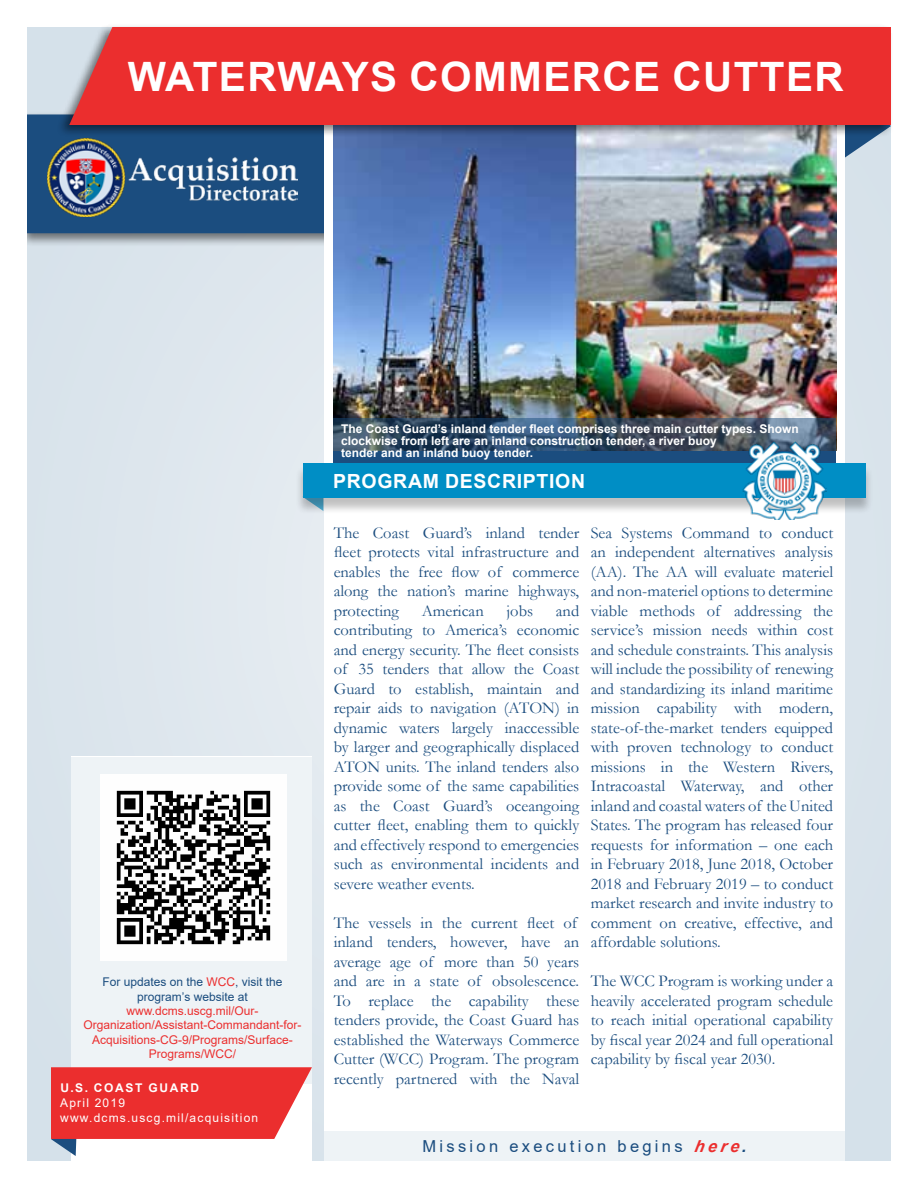
<style>
.page{position:relative;width:918px;height:1188px;background:#fff}
.page>*{position:absolute;margin:0;border:0;box-sizing:border-box;transform-origin:0 0}
.t1{font:700 40.5px "Arial";letter-spacing:.035em;color:#fff}
.t2{font:700 19.5px "Arial";letter-spacing:.035em;color:#fff}
.t3{font:16.5px/19.5px "Garamond";color:#1b4d7f;text-align:justify}
.t4{font:16.5px "Arial";letter-spacing:.2em;color:#1b4d7f}
.t5{font:700 12px/12px "Arial";color:#fff}
.t6{font:12px/14.4px "Arial";color:#eb2e2e;text-align:center}
.t7{font:12px/14.4px "Arial";color:#1b4d7f;text-align:center}
.t8{font:12px/15px "Arial";letter-spacing:.1em;color:#fff}
.t9{font:700 12px "Arial";letter-spacing:.135em;color:#fff}
.s1{color:#eb2e2e}
.s2{font-weight:700;font-style:italic;color:#eb2e2e}
.s3{font-weight:700;font-style:italic}
</style>
<div class="page">
<div style="left:27px;top:27px;width:864px;height:1134px;background:#dbe5ec"></div>
<div style="left:18px;top:111px;width:397px;height:136px;background:#000;opacity:.5"></div>
<div style="left:27px;top:114px;width:297px;height:119px;background:#1b4d7f"></div>
<img style="left:48px;top:138px;width:250px;height:78px">
<svg style="left:845px;top:137px;width:30px;height:21px"></svg>
<div style="left:324px;top:114px;width:521px;height:1053px;background:#fff"></div>
<img style="left:334px;top:137px;width:502px;height:281px">
<div style="left:71px;top:757px;width:241px;height:326px;background:#eef3f6"></div>
<div style="left:57px;top:23px;width:837px;height:114px;background:#000;opacity:.5"></div>
<div style="left:69px;top:27px;width:822px;height:98px;background:#eb2e2e"></div>
<svg style="left:51px;top:1067px;width:261px;height:89px;background:#ed6061"></svg>
<svg style="left:333px;top:418px;width:503px;height:44px;background:#35506d"></svg>
<div style="left:0;top:79px;width:27px;height:214px;background:#fff"></div>
<div style="left:324px;top:1131px;width:521px;height:30px;background:#eef3f6"></div>
<div style="left:295px;top:465px;width:578px;height:49px;background:#000;opacity:.25"></div>
<div style="left:303px;top:463px;width:563px;height:35px;background:#008ec5"></div>
<img style="left:743px;top:442px;width:84px;height:78px">
<img style="left:100px;top:774px;width:186px;height:186px">
<h1 class="t1" style="left:128px;top:48px;width:718px">WATERWAYS COMMERCE CUTTER</h1>
<p class="t5" style="left:341px;top:423px;width:459px">The Coast Guard’s inland tender fleet comprises three main cutter types. Shown clockwise from left are an inland construction tender, a river buoy<br>tender and an inland buoy tender.</p>
<p class="t7" style="left:103px;top:975px;width:182px">For updates on the <span class="s1">WCC</span>, visit the program’s website at</p>
<p class="t6" style="left:84px;top:1004px;width:220px">www.dcms.uscg.mil/Our-<br>Organization/Assistant-Commandant-for-<br>Acquisitions-CG-9/Programs/Surface-<br>Programs/WCC/</p>
<p class="t9" style="left:60px;top:1079px;width:140px">U.S. COAST GUARD</p>
<p class="t8" style="left:60px;top:1095px;width:199px">April 2019 www.dcms.uscg.mil/acquisition</p>
<p class="t2" style="left:333px;top:467px;width:254px">PROGRAM DESCRIPTION</p>
<p class="t3" style="left:334px;top:522px;width:247px">The Coast Guard’s inland tender fleet protects vital infrastructure and enables the free flow of commerce along the nation’s marine highways, protecting</p>
<p class="t3" style="left:422px;top:600px;width:64px">American</p>
<p class="t3" style="left:507px;top:600px;width:28px">jobs</p>
<p class="t3" style="left:334px;top:600px;width:247px;text-indent:222px">and contributing to America’s economic and energy security. The fleet consists of 35 tenders that allow the Coast Guard to establish, maintain and repair aids to navigation (ATON) in dynamic waters largely inaccessible by larger and geographically displaced ATON units. The inland tenders also provide some of the same capabilities as the Coast Guard’s oceangoing cutter fleet, enabling them to quickly and effectively respond to emergencies such as environmental incidents and severe weather events.</p>
<p class="t3" style="left:334px;top:912px;width:247px;text-align:left">The vessels in the current fleet of inland tenders, however, have an average age of more than 50 years and are in a state of obsolescence.<br>To replace the capability these tenders provide, the Coast Guard has established the Waterways Commerce Cutter (WCC) Program. The program recently partnered with the Naval</p>
<p class="t3" style="left:591px;top:522px;width:244px">Sea Systems Command to conduct an independent alternatives analysis (AA). The AA will evaluate materiel and non-materiel options to determine viable methods of addressing the service’s mission needs within cost and schedule constraints. This analysis will include the possibility of renewing and standardizing its inland maritime mission capability with modern, state-of-the-market tenders equipped with proven technology to conduct missions in the Western Rivers, Intracoastal Waterway, and other inland and coastal waters of the United States. The program has released four requests for information – one each in February 2018, June 2018, October 2018 and February 2019 – to conduct market research and invite industry to comment on creative, effective, and affordable solutions.</p>
<p class="t3" style="left:591px;top:971px;width:244px">The WCC Program is working under a heavily accelerated program schedule to reach initial operational capability by fiscal year 2024 and full operational capability by fiscal year 2030.</p>
<p class="t4" style="left:422px;top:1135px;width:326px">Mission execution begins <span class="s2">here</span><span class="s3">.</span></p>
</div>
